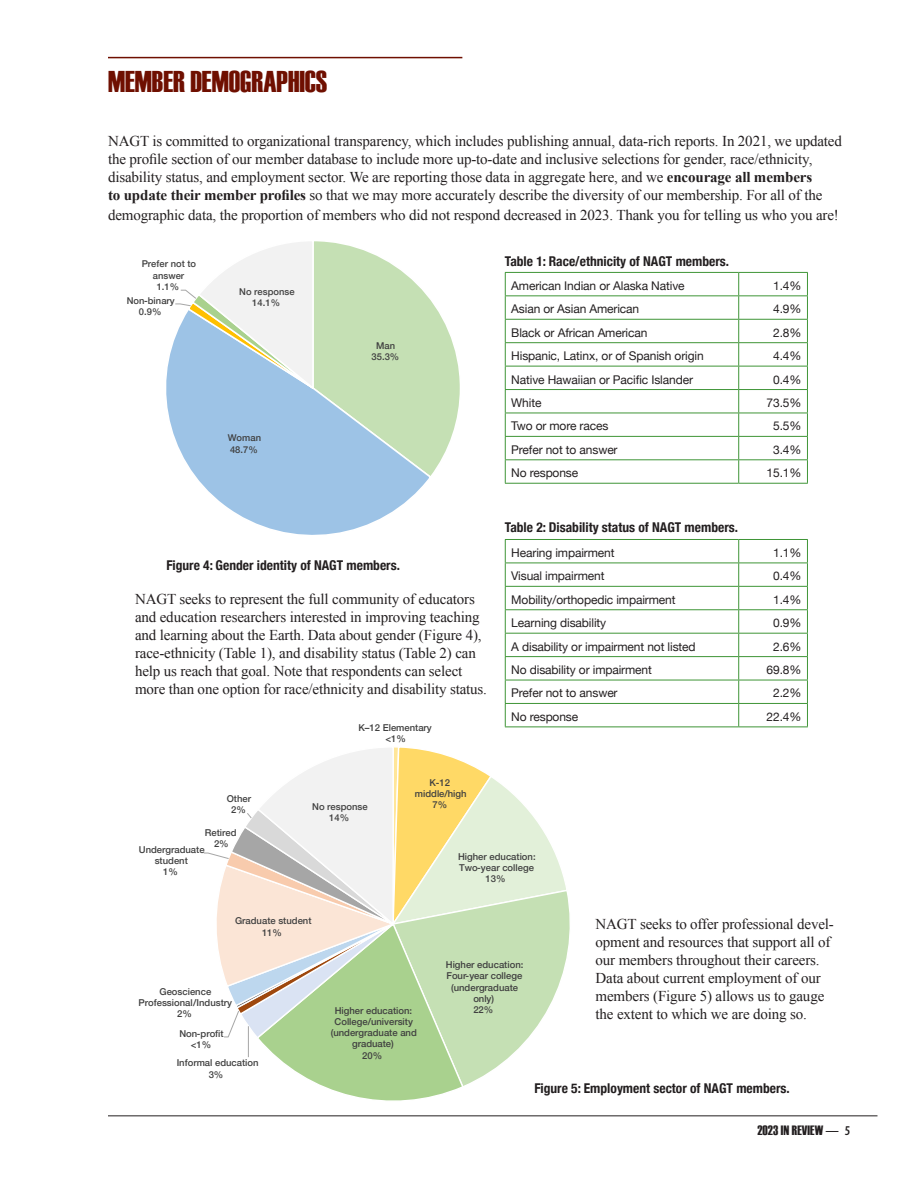
<style>
.page{position:relative;width:918px;height:1188px;background:#fff}
.page>*{position:absolute;margin:0;border:0;box-sizing:border-box;transform-origin:0 0}
.FeatureHeadCaps{font:30px "Haettenschweiler";color:#6f0f00}
.Body1{font:15px/18px "Times New Roman";letter-spacing:-.01em;color:#231f20}
.Body1-2{font:700 condensed 13.5px "Helvetica Neue";color:#231f20}
.t1{font:13.5px "Haettenschweiler";letter-spacing:.01em;color:#231f20}
.Body1-3{font:12px "Helvetica Neue";letter-spacing:-.01em;color:#231f20}
.t2{font:500 9.45px/11.2px "Helvetica Neue";color:#404040;text-align:center}
.s1{font-weight:700}
.s2{font-family:"Myriad Pro";font-weight:600;font-stretch:condensed}
</style>
<div class="page">
<hr style="left:108px;top:57px;width:354px;height:1px;background:#6f0f00">
<svg style="left:166px;top:341px;width:262px;height:194px"></svg>
<svg style="left:174px;top:241px;width:286px;height:238px"></svg>
<hr style="left:505px;top:272px;width:234px;height:1px;background:#3f9537">
<hr style="left:739px;top:272px;width:69px;height:1px;background:#3f9537">
<hr style="left:505px;top:295px;width:234px;height:1px;background:#3f9537">
<hr style="left:739px;top:295px;width:69px;height:1px;background:#3f9537">
<hr style="left:505px;top:319px;width:234px;height:1px;background:#3f9537">
<hr style="left:739px;top:319px;width:69px;height:1px;background:#3f9537">
<hr style="left:505px;top:342px;width:234px;height:1px;background:#3f9537">
<hr style="left:739px;top:342px;width:69px;height:1px;background:#3f9537">
<hr style="left:505px;top:366px;width:234px;height:1px;background:#3f9537">
<hr style="left:739px;top:366px;width:69px;height:1px;background:#3f9537">
<hr style="left:505px;top:389px;width:234px;height:1px;background:#3f9537">
<hr style="left:739px;top:389px;width:69px;height:1px;background:#3f9537">
<hr style="left:505px;top:413px;width:234px;height:1px;background:#3f9537">
<hr style="left:739px;top:413px;width:69px;height:1px;background:#3f9537">
<hr style="left:505px;top:436px;width:234px;height:1px;background:#3f9537">
<hr style="left:739px;top:436px;width:69px;height:1px;background:#3f9537">
<hr style="left:505px;top:459px;width:234px;height:1px;background:#3f9537">
<svg style="left:505px;top:273px;width:1px;height:210px"></svg>
<hr style="left:739px;top:459px;width:69px;height:1px;background:#3f9537">
<svg style="left:807px;top:273px;width:1px;height:210px"></svg>
<hr style="left:505px;top:483px;width:234px;height:1px;background:#3f9537">
<hr style="left:739px;top:483px;width:69px;height:1px;background:#3f9537">
<svg style="left:738px;top:273px;width:1px;height:210px"></svg>
<hr style="left:505px;top:539px;width:234px;height:1px;background:#3f9537">
<hr style="left:739px;top:539px;width:69px;height:1px;background:#3f9537">
<hr style="left:505px;top:563px;width:234px;height:1px;background:#3f9537">
<hr style="left:739px;top:563px;width:69px;height:1px;background:#3f9537">
<hr style="left:505px;top:586px;width:234px;height:1px;background:#3f9537">
<hr style="left:739px;top:586px;width:69px;height:1px;background:#3f9537">
<hr style="left:505px;top:609px;width:234px;height:1px;background:#3f9537">
<hr style="left:739px;top:609px;width:69px;height:1px;background:#3f9537">
<hr style="left:505px;top:633px;width:234px;height:1px;background:#3f9537">
<hr style="left:739px;top:633px;width:69px;height:1px;background:#3f9537">
<hr style="left:505px;top:656px;width:234px;height:1px;background:#3f9537">
<hr style="left:739px;top:656px;width:69px;height:1px;background:#3f9537">
<hr style="left:505px;top:680px;width:234px;height:1px;background:#3f9537">
<hr style="left:739px;top:680px;width:69px;height:1px;background:#3f9537">
<hr style="left:505px;top:703px;width:234px;height:1px;background:#3f9537">
<svg style="left:505px;top:540px;width:1px;height:187px"></svg>
<hr style="left:739px;top:703px;width:69px;height:1px;background:#3f9537">
<svg style="left:807px;top:540px;width:1px;height:187px"></svg>
<hr style="left:505px;top:727px;width:234px;height:1px;background:#3f9537">
<hr style="left:739px;top:727px;width:69px;height:1px;background:#3f9537">
<svg style="left:738px;top:540px;width:1px;height:187px"></svg>
<svg style="left:203px;top:747px;width:380px;height:370px"></svg>
<hr style="left:108px;top:1115px;width:770px;height:1px;background:#231f20">
<p class="FeatureHeadCaps" style="left:108px;top:64px;width:221px">MEMBER DEMOGRAPHICS</p>
<p class="Body1" style="left:108px;top:132px;width:735px">NAGT is committed to organizational transparency, which includes publishing annual, data-rich reports. In 2021, we updated the profile section of our member database to include more up-to-date and inclusive selections for gender, race/ethnicity, disability status, and employment sector. We are reporting those data in aggregate here, and we <span class="s1">encourage all members<br>to update their member profiles</span> so that we may more accurately describe the diversity of our membership. For all of the</p>
<p class="Body1" style="left:108px;top:206px;width:732px">demographic data, the proportion of members who did not respond decreased in 2023. Thank you for telling us who you are!</p>
<p class="Body1-2" style="left:505px;top:250px;width:226px">Table 1: Race/ethnicity of NAGT members.</p>
<p class="t2" style="left:142px;top:257px;width:56px">Prefer not to answer<br>1.1%</p>
<p class="Body1-3" style="left:511px;top:277px;width:175px">American Indian or Alaska Native</p>
<p class="Body1-3" style="left:773px;top:277px;width:30px">1.4%</p>
<p class="Body1-3" style="left:511px;top:300px;width:130px">Asian or Asian American</p>
<p class="Body1-3" style="left:773px;top:300px;width:30px">4.9%</p>
<p class="Body1-3" style="left:511px;top:324px;width:138px">Black or African American</p>
<p class="Body1-3" style="left:773px;top:324px;width:30px">2.8%</p>
<p class="Body1-3" style="left:511px;top:347px;width:194px">Hispanic, Latinx, or of Spanish origin</p>
<p class="Body1-3" style="left:773px;top:347px;width:30px">4.4%</p>
<p class="Body1-3" style="left:511px;top:371px;width:183px">Native Hawaiian or Pacific Islander</p>
<p class="Body1-3" style="left:773px;top:371px;width:30px">0.4%</p>
<p class="Body1-3" style="left:511px;top:394px;width:32px">White</p>
<p class="Body1-3" style="left:767px;top:394px;width:36px">73.5%</p>
<p class="Body1-3" style="left:511px;top:417px;width:99px">Two or more races</p>
<p class="Body1-3" style="left:773px;top:417px;width:30px">5.5%</p>
<p class="Body1-3" style="left:511px;top:441px;width:108px">Prefer not to answer</p>
<p class="Body1-3" style="left:773px;top:441px;width:30px">3.4%</p>
<p class="Body1-3" style="left:511px;top:464px;width:69px">No response</p>
<p class="Body1-3" style="left:767px;top:464px;width:36px">15.1%</p>
<p class="t2" style="left:239px;top:285px;width:57px">No response<br>14.1%</p>
<p class="t2" style="left:127px;top:294px;width:50px">Non-binary<br>0.9%</p>
<p class="t2" style="left:372px;top:339px;width:29px">Man<br>35.3%</p>
<p class="t2" style="left:228px;top:432px;width:35px;text-align:left">Woman<br>48.7%</p>
<p class="Body1-2" style="left:166px;top:554px;width:235px">Figure 4: Gender identity of NAGT members.</p>
<p class="Body1" style="left:135px;top:589px;width:354px">NAGT seeks to represent the full community of educators and education researchers interested in improving teaching and learning about the Earth. Data about gender (Figure 4), race-ethnicity (Table 1), and disability status (Table 2) can help us reach that goal. Note that respondents can select more than one option for race/ethnicity and disability status.</p>
<p class="t2" style="left:359px;top:721px;width:75px">K–12 Elementary &lt;1%</p>
<p class="t2" style="left:415px;top:776px;width:53px">K-12 middle/high<br>7%</p>
<p class="t2" style="left:227px;top:792px;width:26px">Other<br>2%</p>
<p class="t2" style="left:312px;top:800px;width:57px">No response<br>14%</p>
<p class="Body1-2" style="left:505px;top:516px;width:235px">Table 2: Disability status of NAGT members.</p>
<p class="Body1-3" style="left:511px;top:544px;width:105px">Hearing impairment</p>
<p class="Body1-3" style="left:773px;top:544px;width:30px">1.1%</p>
<p class="Body1-3" style="left:511px;top:567px;width:95px">Visual impairment</p>
<p class="Body1-3" style="left:773px;top:567px;width:30px">0.4%</p>
<p class="Body1-3" style="left:511px;top:591px;width:166px">Mobility/orthopedic impairment</p>
<p class="Body1-3" style="left:773px;top:591px;width:30px">1.4%</p>
<p class="Body1-3" style="left:511px;top:614px;width:96px">Learning disability</p>
<p class="Body1-3" style="left:773px;top:614px;width:30px">0.9%</p>
<p class="Body1-3" style="left:511px;top:638px;width:186px">A disability or impairment not listed</p>
<p class="Body1-3" style="left:773px;top:638px;width:30px">2.6%</p>
<p class="Body1-3" style="left:511px;top:661px;width:142px">No disability or impairment</p>
<p class="Body1-3" style="left:767px;top:661px;width:36px">69.8%</p>
<p class="Body1-3" style="left:511px;top:685px;width:108px">Prefer not to answer</p>
<p class="Body1-3" style="left:773px;top:685px;width:30px">2.2%</p>
<p class="Body1-3" style="left:511px;top:708px;width:69px">No response</p>
<p class="Body1-3" style="left:767px;top:708px;width:36px">22.4%</p>
<p class="t2" style="left:205px;top:826px;width:33px">Retired<br>2%</p>
<p class="t2" style="left:139px;top:843px;width:67px">Undergraduate student<br>1%</p>
<p class="t2" style="left:235px;top:914px;width:78px">Graduate student<br>11%</p>
<p class="t2" style="left:139px;top:985px;width:95px">Geoscience<br>Professional/Industry<br>2%</p>
<p class="t2" style="left:179px;top:1027px;width:46px">Non-profit &lt;1%</p>
<p class="t2" style="left:177px;top:1056px;width:83px">Informal education<br>3%</p>
<p class="t2" style="left:458px;top:850px;width:79px">Higher education:<br>Two-year college<br>13%</p>
<p class="t2" style="left:446px;top:958px;width:79px">Higher education:<br>Four-year college (undergraduate only)</p>
<p class="t2" style="left:335px;top:1004px;width:79px">Higher education:</p>
<p class="t2" style="left:473px;top:1004px;width:22px">22%</p>
<p class="t2" style="left:331px;top:1015px;width:88px">College/university (undergraduate and graduate)<br>20%</p>
<p class="Body1" style="left:596px;top:915px;width:240px">NAGT seeks to offer professional devel&shy;opment and resources that support all of our members throughout their careers.<br>Data about current employment of our members (Figure 5) allows us to gauge the extent to which we are doing so.</p>
<p class="Body1-2" style="left:534px;top:1077px;width:257px">Figure 5: Employment sector of NAGT members.</p>
<p class="t1" style="left:758px;top:1123px;width:94px">2023 IN REVIEW <span class="s2">— 5</span></p>
</div>
